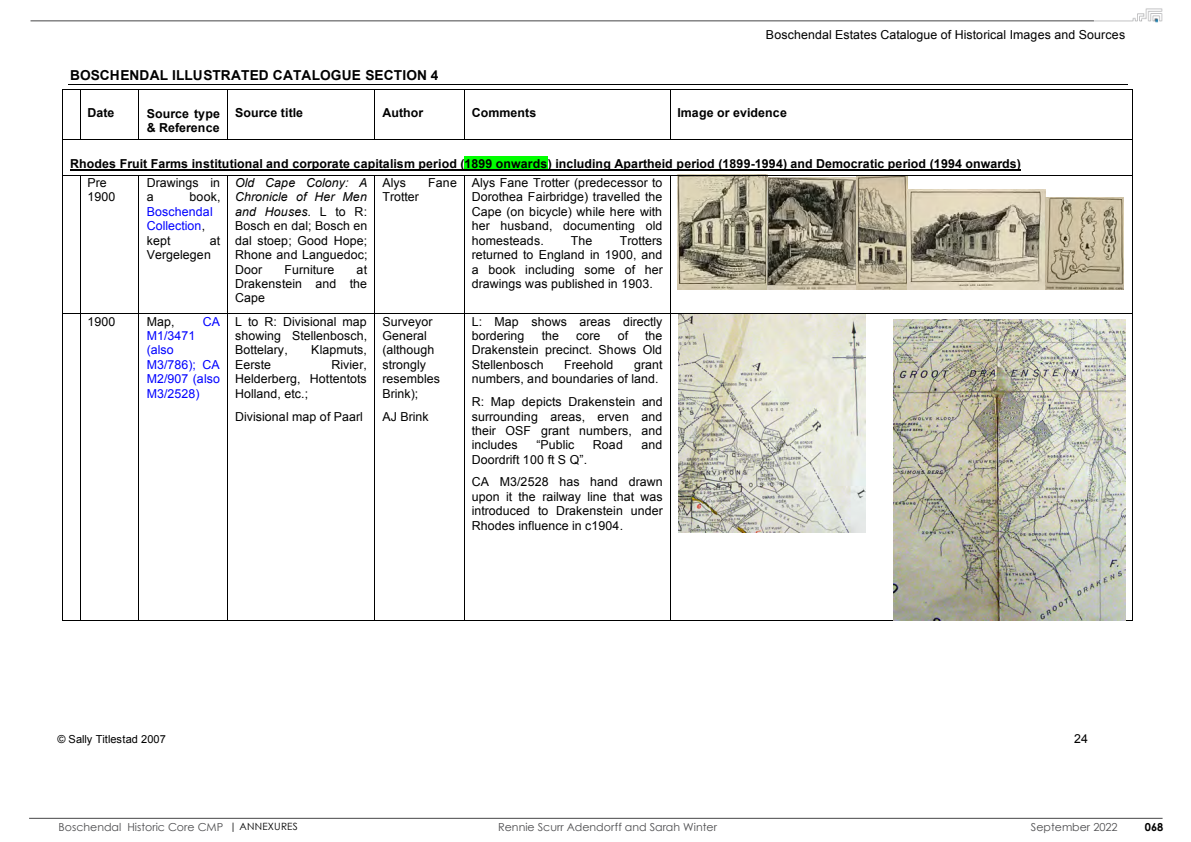
<style>
.page{position:relative;width:1191px;height:842px;background:#fff}
.page>*{position:absolute;margin:0;border:0;box-sizing:border-box;transform-origin:0 0}
.t1{font:700 13.7px "Arial";letter-spacing:.01em;color:#000}
.t2{font:12.4px/14.4px "Arial";letter-spacing:.01em;color:#000;text-align:justify}
.t3{font:700 12.4px/14.4px "Arial";letter-spacing:.01em;color:#000}
.t4{font:12.4px/14.5px "Arial";letter-spacing:.01em;color:#00f}
.t5{font:11px "Century Gothic";color:#4d4d4f}
.t6{font:11px "Arial";letter-spacing:-.01em;color:#000}
.t7{font:700 11px "Century Gothic";color:#000}
.s1{font-style:italic}
.s2{color:#000}
.s3{font-size:10px;color:#000}
</style>
<div class="page">
<img style="left:1093px;top:8px;width:69px;height:14px">
<hr style="left:29px;top:818px;width:1133px;height:1px;background:#464547">
<hr style="left:31px;top:21px;width:1063px;height:1px;background:#464547">
<hr style="left:68px;top:84px;width:1059px;height:1px;background:#000">
<svg style="left:63px;top:89px;width:17px;height:1px"></svg>
<hr style="left:80px;top:89px;width:59px;height:1px;background:#000">
<hr style="left:139px;top:89px;width:88px;height:1px;background:#000">
<hr style="left:227px;top:89px;width:147px;height:1px;background:#000">
<hr style="left:375px;top:89px;width:89px;height:1px;background:#000">
<hr style="left:464px;top:89px;width:206px;height:1px;background:#000">
<hr style="left:670px;top:89px;width:462px;height:1px;background:#000">
<hr style="left:62px;top:89px;width:1px;height:50px;background:#000">
<hr style="left:80px;top:89px;width:1px;height:50px;background:#000">
<hr style="left:139px;top:89px;width:1px;height:50px;background:#000">
<hr style="left:227px;top:89px;width:1px;height:50px;background:#000">
<hr style="left:374px;top:89px;width:1px;height:50px;background:#000">
<hr style="left:464px;top:89px;width:1px;height:50px;background:#000">
<hr style="left:670px;top:89px;width:1px;height:50px;background:#000">
<hr style="left:1132px;top:89px;width:1px;height:50px;background:#000">
<div style="left:464px;top:156px;width:84px;height:15px;background:#0f0"></div>
<hr style="left:70px;top:169px;width:951px;height:1px;background:#000">
<svg style="left:63px;top:139px;width:17px;height:1px"></svg>
<hr style="left:80px;top:139px;width:59px;height:1px;background:#000">
<hr style="left:139px;top:139px;width:88px;height:1px;background:#000">
<hr style="left:227px;top:139px;width:147px;height:1px;background:#000">
<hr style="left:375px;top:139px;width:89px;height:1px;background:#000">
<hr style="left:464px;top:139px;width:206px;height:1px;background:#000">
<hr style="left:670px;top:139px;width:462px;height:1px;background:#000">
<hr style="left:62px;top:139px;width:1px;height:36px;background:#000">
<hr style="left:1132px;top:139px;width:1px;height:36px;background:#000">
<img style="left:677px;top:176px;width:90px;height:113px">
<img style="left:767px;top:177px;width:89px;height:112px">
<img style="left:856px;top:176px;width:51px;height:113px">
<img style="left:907px;top:189px;width:138px;height:100px">
<img style="left:1045px;top:198px;width:78px;height:91px">
<svg style="left:63px;top:175px;width:17px;height:1px"></svg>
<hr style="left:80px;top:175px;width:59px;height:1px;background:#000">
<hr style="left:139px;top:175px;width:88px;height:1px;background:#000">
<hr style="left:227px;top:175px;width:147px;height:1px;background:#000">
<hr style="left:375px;top:175px;width:89px;height:1px;background:#000">
<hr style="left:464px;top:175px;width:206px;height:1px;background:#000">
<hr style="left:670px;top:175px;width:462px;height:1px;background:#000">
<hr style="left:62px;top:175px;width:1px;height:138px;background:#000">
<hr style="left:80px;top:175px;width:1px;height:138px;background:#000">
<hr style="left:139px;top:175px;width:1px;height:138px;background:#000">
<hr style="left:227px;top:175px;width:1px;height:138px;background:#000">
<hr style="left:374px;top:175px;width:1px;height:138px;background:#000">
<hr style="left:464px;top:175px;width:1px;height:138px;background:#000">
<hr style="left:670px;top:175px;width:1px;height:138px;background:#000">
<hr style="left:1132px;top:175px;width:1px;height:138px;background:#000">
<svg style="left:62px;top:313px;width:18px;height:1px"></svg>
<hr style="left:80px;top:313px;width:59px;height:1px;background:#000">
<hr style="left:139px;top:313px;width:88px;height:1px;background:#000">
<hr style="left:227px;top:313px;width:147px;height:1px;background:#000">
<hr style="left:375px;top:313px;width:89px;height:1px;background:#000">
<hr style="left:464px;top:313px;width:206px;height:1px;background:#000">
<hr style="left:670px;top:313px;width:462px;height:1px;background:#000">
<hr style="left:62px;top:314px;width:1px;height:307px;background:#000">
<hr style="left:80px;top:314px;width:1px;height:307px;background:#000">
<hr style="left:80px;top:621px;width:59px;height:1px;background:#000">
<hr style="left:139px;top:314px;width:1px;height:307px;background:#000">
<hr style="left:139px;top:621px;width:88px;height:1px;background:#000">
<hr style="left:227px;top:314px;width:1px;height:307px;background:#000">
<hr style="left:227px;top:621px;width:147px;height:1px;background:#000">
<hr style="left:374px;top:314px;width:1px;height:307px;background:#000">
<hr style="left:375px;top:621px;width:89px;height:1px;background:#000">
<hr style="left:464px;top:314px;width:1px;height:307px;background:#000">
<hr style="left:464px;top:621px;width:206px;height:1px;background:#000">
<hr style="left:670px;top:314px;width:1px;height:307px;background:#000">
<hr style="left:670px;top:621px;width:462px;height:1px;background:#000">
<hr style="left:1132px;top:314px;width:1px;height:307px;background:#000">
<img style="left:678px;top:315px;width:187px;height:218px">
<img style="left:893px;top:319px;width:232px;height:302px">
<p class="t2" style="left:766px;top:29px;width:361px">Boschendal Estates Catalogue of Historical Images and Sources</p>
<p class="t1" style="left:70px;top:70px;width:370px">BOSCHENDAL ILLUSTRATED CATALOGUE SECTION 4</p>
<p class="t3" style="left:88px;top:107px;width:28px">Date</p>
<p class="t3" style="left:147px;top:107px;width:75px">Source type &amp; Reference</p>
<p class="t3" style="left:235px;top:107px;width:69px">Source title</p>
<p class="t3" style="left:382px;top:107px;width:42px">Author</p>
<p class="t3" style="left:472px;top:107px;width:66px">Comments</p>
<p class="t3" style="left:677px;top:107px;width:111px">Image or evidence</p>
<p class="t3" style="left:70px;top:157px;width:952px">Rhodes Fruit Farms institutional and corporate capitalism period (1899 onwards) including Apartheid period (1899-1994) and Democratic period (1994 onwards)</p>
<p class="t2" style="left:88px;top:177px;width:29px">Pre<br>1900</p>
<p class="t2" style="left:147px;top:177px;width:75px">Drawings in a</p>
<p class="t2" style="left:235px;top:177px;width:134px"><span class="s1">Old Cape Colony: A Chronicle of Her Men and Houses.</span> L to R:<br>Bosch en dal; Bosch en dal stoep; Good Hope; Rhone and Languedoc; Door</p>
<p class="t2" style="left:472px;top:177px;width:192px">Alys Fane Trotter (predecessor to Dorothea Fairbridge) travelled the Cape (on bicycle) while here with her husband, documenting old homesteads.</p>
<p class="t2" style="left:382px;top:177px;width:25px">Alys</p>
<p class="t2" style="left:428px;top:177px;width:30px">Fane</p>
<p class="t2" style="left:382px;top:191px;width:38px">Trotter</p>
<p class="t2" style="left:190px;top:191px;width:32px">book,</p>
<p class="t4" style="left:147px;top:205px;width:67px">Boschendal<br>Collection<span class="s2">, kept</span></p>
<p class="t2" style="left:472px;top:234px;width:193px;text-indent:148px">Trotters returned to England in 1900, and a book including some of her drawings was published in 1903.</p>
<p class="t2" style="left:571px;top:234px;width:23px">The</p>
<p class="t2" style="left:147px;top:234px;width:75px;line-height:14.7px;text-indent:63px">at<br>Vergelegen</p>
<p class="t2" style="left:284px;top:263px;width:52px">Furniture</p>
<p class="t2" style="left:235px;top:263px;width:134px;text-indent:121px">at Drakenstein and the Cape</p>
<p class="t2" style="left:88px;top:315px;width:29px">1900</p>
<p class="t2" style="left:147px;top:315px;width:29px">Map,</p>
<p class="t4" style="left:203px;top:315px;width:19px">CA</p>
<p class="t4" style="left:147px;top:329px;width:75px">M1/3471 (also<br>M3/786); CA<br>M2/907 (also<br>M3/2528)</p>
<p class="t2" style="left:235px;top:315px;width:134px">L to R: Divisional map showing Stellenbosch, Bottelary,</p>
<p class="t2" style="left:311px;top:344px;width:57px">Klapmuts,</p>
<p class="t2" style="left:235px;top:358px;width:133px;text-indent:96px">Rivier, Helderberg, Hottentots Holland, etc.;</p>
<p class="t2" style="left:235px;top:410px;width:129px">Divisional map of Paarl</p>
<p class="t2" style="left:235px;top:358px;width:37px">Eerste</p>
<p class="t2" style="left:382px;top:315px;width:59px;text-align:left">Surveyor<br>General (although strongly resembles<br>Brink);</p>
<p class="t2" style="left:382px;top:410px;width:48px">AJ Brink</p>
<p class="t2" style="left:472px;top:315px;width:192px">L: Map shows areas directly bordering</p>
<p class="t2" style="left:542px;top:329px;width:19px">the</p>
<p class="t2" style="left:576px;top:329px;width:26px">core</p>
<p class="t2" style="left:617px;top:329px;width:12px">of</p>
<p class="t2" style="left:472px;top:329px;width:192px;text-indent:173px">the Drakenstein precinct. Shows Old Stellenbosch</p>
<p class="t2" style="left:564px;top:358px;width:51px">Freehold</p>
<p class="t2" style="left:472px;top:358px;width:192px;line-height:14.7px;text-indent:162px">grant numbers, and boundaries of land.</p>
<p class="t2" style="left:472px;top:396px;width:192px">R: Map depicts Drakenstein and surrounding areas, erven and their OSF grant numbers, and includes</p>
<p class="t2" style="left:536px;top:439px;width:39px">“Public</p>
<p class="t2" style="left:593px;top:439px;width:31px">Road</p>
<p class="t2" style="left:641px;top:439px;width:22px">and</p>
<p class="t2" style="left:472px;top:449px;width:192px;line-height:22.8px">Doordrift 100 ft S Q”.<br>CA M3/2528 has hand drawn</p>
<p class="t2" style="left:472px;top:490px;width:193px">upon it the railway line that was introduced to Drakenstein under Rhodes influence in c1904.</p>
<p class="t6" style="left:57px;top:735px;width:110px">© Sally Titlestad 2007</p>
<p class="t2" style="left:1074px;top:733px;width:15px">24</p>
<p class="t5" style="left:59px;top:820px;width:241px">Boschendal Historic Core CMP <span class="s3">| ANNEXURES</span></p>
<p class="t5" style="left:498px;top:820px;width:220px">Rennie Scurr Adendorff and Sarah Winter</p>
<p class="t5" style="left:1031px;top:820px;width:88px">September 2022</p>
<p class="t7" style="left:1144px;top:820px;width:20px">068</p>
</div>
